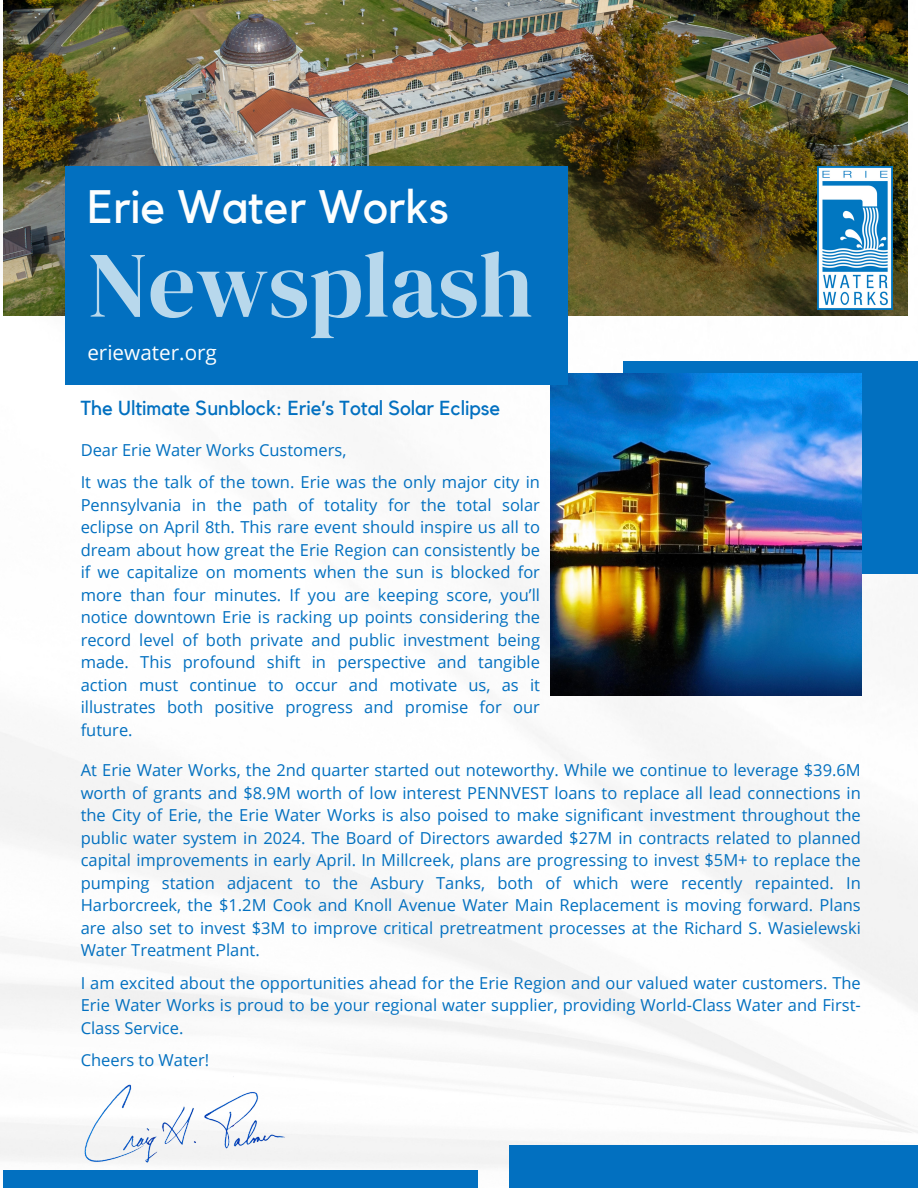
<style>
.page{position:relative;width:918px;height:1188px;background:#fff}
.page>*{position:absolute;margin:0;border:0;box-sizing:border-box;transform-origin:0 0}
.t1{font:93.3px "DM Serif Display";color:#b8d8ec}
.t2{font:46.65px "Kollektif";color:#fdfefe}
.t3{font:20.7px "Open Sans";color:#fdfefe}
.t4{font:20.25px "Kollektif";color:#0270c0}
.t5{font:16.5px/22.5px "Open Sans";color:#0270c0;text-align:justify}
</style>
<div class="page">
<img style="left:0;top:0;width:918px;height:1188px">
<div style="left:623px;top:361px;width:295px;height:212px;background:#0270c0"></div>
<img style="left:551px;top:373px;width:310px;height:322px">
<img style="left:4px;top:0;width:903px;height:316px">
<div style="left:65px;top:166px;width:503px;height:219px;background:#0270c0"></div>
<div style="left:4px;top:1170px;width:474px;height:18px;background:#0270c0"></div>
<div style="left:509px;top:1146px;width:409px;height:42px;background:#0270c0"></div>
<img style="left:81px;top:1076px;width:208px;height:94px">
<img style="left:817px;top:166px;width:76px;height:143px">
<h2 class="t2" style="left:87px;top:186px;width:363px">Erie Water Works</h2>
<h3 class="t1" style="left:87px;top:220px;width:447px">Newsplash</h3>
<p class="t3" style="left:87px;top:338px;width:131px">eriewater.org</p>
<h1 class="t4" style="left:81px;top:398px;width:421px">The Ultimate Sunblock: Erie’s Total Solar Eclipse</h1>
<h3 class="t5" style="left:81px;top:438px;width:267px">Dear Erie Water Works Customers,</h3>
<p class="t5" style="left:81px;top:471px;width:461px">It was the talk of the town. Erie was the only major city in Pennsylvania in the path of totality for the total solar eclipse on April 8th. This rare event should inspire us all to dream about how great the Erie Region can consistently be if we capitalize on moments when the sun is blocked for more than four minutes. If you are keeping score, you’ll notice downtown Erie is racking up points considering the record level of both private and public investment being made. This profound shift in perspective and tangible action must continue to occur and motivate us, as it illustrates both positive progress and promise for our future.</p>
<p class="t5" style="left:81px;top:758px;width:782px">At Erie Water Works, the 2nd quarter started out noteworthy. While we continue to leverage $39.6M worth of grants and $8.9M worth of low interest PENNVEST loans to replace all lead connections in the City of Erie, the Erie Water Works is also poised to make significant investment throughout the public water system in 2024. The Board of Directors awarded $27M in contracts related to planned capital improvements in early April. In Millcreek, plans are progressing to invest $5M+ to replace the pumping station adjacent to the Asbury Tanks, both of which were recently repainted. In Harborcreek, the $1.2M Cook and Knoll Avenue Water Main Replacement is moving forward. Plans are also set to invest $3M to improve critical pretreatment processes at the Richard S. Wasielewski Water Treatment Plant.</p>
<p class="t5" style="left:81px;top:971px;width:782px">I am excited about the opportunities ahead for the Erie Region and our valued water customers. The Erie Water Works is proud to be your regional water supplier, providing World-Class Water and First-Class Service.</p>
<p class="t5" style="left:81px;top:1048px;width:130px">Cheers to Water!</p>
</div>
